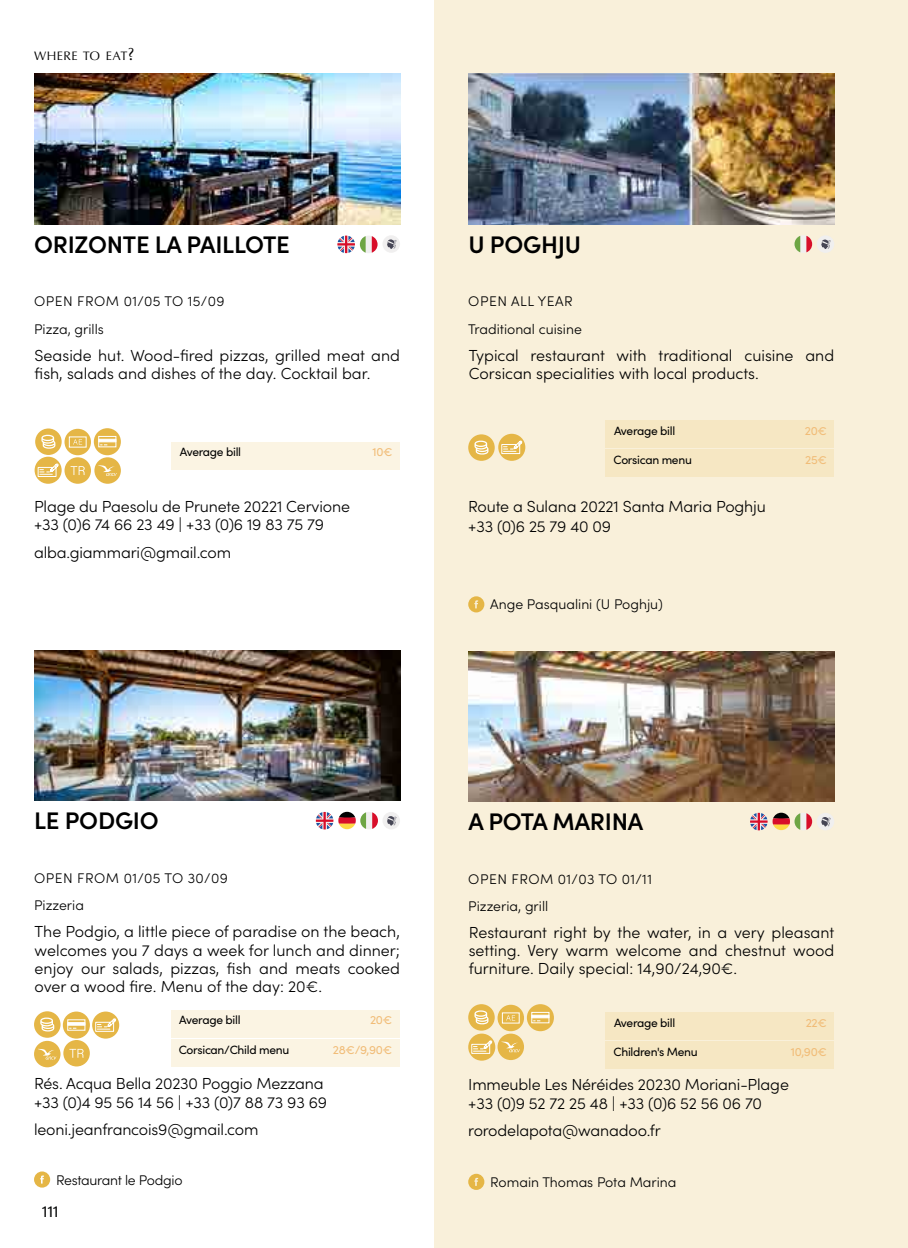
<style>
.page{position:relative;width:908px;height:1248px;background:#fff}
.page>*{position:absolute;margin:0;border:0;box-sizing:border-box;transform-origin:0 0}
.t1{font:600 24px "Sofia Pro";letter-spacing:-.01em;color:#000}
.t2{font:300 16px/18px "Sofia Pro";letter-spacing:-.01em;color:#000}
.t3{font:16px "Acumin Pro";color:#080909}
.t4{font:300 14px/27.2px "Sofia Pro";color:#000}
.t5{font:300 14px "Sofia Pro";letter-spacing:.035em;color:#000}
.t6{font:300 14px/27.2px "Sofia Pro";letter-spacing:.025em;color:#000}
.t7{font:300 14px "Sofia Pro";letter-spacing:-.02em;color:#000}
.t8{font:12.6px "Classico URW";letter-spacing:.035em;color:#000}
.t9{font:12px "Sofia Pro";letter-spacing:-.025em;color:#000}
.t10{font:12px "Sofia Pro";letter-spacing:-.025em;color:#f1bc77}
.t11{font:12px "Sofia Pro";letter-spacing:-.025em;color:#010202}
.s1{font-size:18px}
</style>
<div class="page">
<div style="left:434px;top:0;width:473px;height:1247px;background:#f9f0da"></div>
<svg style="left:360px;top:235px;width:17px;height:18px"></svg>
<svg style="left:371px;top:236px;width:6px;height:17px"></svg>
<div style="left:382px;top:235px;width:18px;height:18px;background:#f0efef;border-radius:50%"></div>
<svg style="left:387px;top:239px;width:9px;height:10px"></svg>
<svg style="left:337px;top:235px;width:28px;height:18px"></svg>
<img style="left:34px;top:74px;width:366px;height:150px">
<div style="left:171px;top:442px;width:229px;height:27px;background:#fbf4e3"></div>
<div style="left:64px;top:457px;width:27px;height:26px;background:#e5b646;border-radius:50%"></div>
<svg style="left:70px;top:466px;width:15px;height:9px"></svg>
<svg style="left:94px;top:428px;width:27px;height:27px"></svg>
<div style="left:98px;top:436px;width:18px;height:11px;border:1px solid #fff"></div>
<div style="left:98px;top:439px;width:18px;height:3px;background:#fff;border:1px solid #fff"></div>
<svg style="left:64px;top:429px;width:27px;height:26px"></svg>
<svg style="left:73px;top:439px;width:9px;height:5px"></svg>
<div style="left:35px;top:456px;width:27px;height:27px;background:#e5b646;border-radius:50%"></div>
<svg style="left:37px;top:463px;width:23px;height:14px"></svg>
<div style="left:94px;top:457px;width:27px;height:26px;background:#e5b646;border-radius:50%"></div>
<svg style="left:98px;top:465px;width:19px;height:11px"></svg>
<div style="left:35px;top:428px;width:27px;height:27px;background:#e5b646;border-radius:50%"></div>
<svg style="left:41px;top:434px;width:14px;height:14px"></svg>
<svg style="left:34px;top:1171px;width:16px;height:16px"></svg>
<img style="left:34px;top:650px;width:366px;height:150px">
<div style="left:170px;top:1010px;width:229px;height:27px;background:#fbf4e3"></div>
<div style="left:170px;top:1039px;width:229px;height:27px;background:#fbf4e3"></div>
<svg style="left:360px;top:811px;width:18px;height:18px"></svg>
<svg style="left:372px;top:812px;width:6px;height:16px"></svg>
<div style="left:382px;top:811px;width:18px;height:18px;background:#f0efef;border-radius:50%"></div>
<svg style="left:387px;top:816px;width:9px;height:10px"></svg>
<svg style="left:316px;top:811px;width:50px;height:18px"></svg>
<div style="left:63px;top:1039px;width:27px;height:27px;background:#e5b646;border-radius:50%"></div>
<svg style="left:69px;top:1048px;width:14px;height:9px"></svg>
<div style="left:34px;top:1040px;width:26px;height:27px;background:#e5b646;border-radius:50%"></div>
<svg style="left:38px;top:1048px;width:18px;height:11px"></svg>
<svg style="left:63px;top:1011px;width:27px;height:27px"></svg>
<div style="left:67px;top:1019px;width:18px;height:11px;border:1px solid #fff"></div>
<div style="left:67px;top:1022px;width:18px;height:3px;background:#fff;border:1px solid #fff"></div>
<div style="left:92px;top:1011px;width:27px;height:27px;background:#e5b646;border-radius:50%"></div>
<svg style="left:95px;top:1017px;width:22px;height:15px"></svg>
<div style="left:34px;top:1011px;width:26px;height:26px;background:#e5b646;border-radius:50%"></div>
<svg style="left:40px;top:1017px;width:14px;height:14px"></svg>
<svg style="left:468px;top:596px;width:16px;height:16px"></svg>
<svg style="left:468px;top:1173px;width:16px;height:16px"></svg>
<div style="left:605px;top:420px;width:228px;height:27px;background:#f6e7c3"></div>
<div style="left:605px;top:1012px;width:228px;height:27px;background:#f6e7c3"></div>
<div style="left:605px;top:450px;width:228px;height:27px;background:#f6e7c3"></div>
<div style="left:605px;top:1041px;width:228px;height:27px;background:#f6e7c3"></div>
<img style="left:468px;top:74px;width:365px;height:150px">
<img style="left:468px;top:651px;width:365px;height:150px">
<svg style="left:526px;top:1004px;width:27px;height:27px"></svg>
<div style="left:531px;top:1011px;width:18px;height:12px;border:1px solid #fff"></div>
<div style="left:531px;top:1014px;width:18px;height:3px;background:#fff;border:1px solid #fff"></div>
<svg style="left:497px;top:1004px;width:27px;height:27px"></svg>
<svg style="left:506px;top:1015px;width:9px;height:5px"></svg>
<div style="left:498px;top:434px;width:27px;height:27px;background:#e5b646;border-radius:50%"></div>
<div style="left:468px;top:1033px;width:27px;height:27px;background:#e5b646;border-radius:50%"></div>
<svg style="left:501px;top:440px;width:22px;height:14px"></svg>
<svg style="left:471px;top:1040px;width:22px;height:14px"></svg>
<svg style="left:794px;top:235px;width:17px;height:18px"></svg>
<svg style="left:806px;top:236px;width:5px;height:16px"></svg>
<svg style="left:794px;top:236px;width:5px;height:16px"></svg>
<svg style="left:794px;top:812px;width:17px;height:18px"></svg>
<svg style="left:806px;top:813px;width:5px;height:16px"></svg>
<div style="left:816px;top:235px;width:17px;height:18px;background:#f0efef;border-radius:50%"></div>
<svg style="left:821px;top:239px;width:9px;height:10px"></svg>
<div style="left:816px;top:812px;width:17px;height:18px;background:#f0efef;border-radius:50%"></div>
<svg style="left:821px;top:817px;width:9px;height:9px"></svg>
<svg style="left:750px;top:812px;width:49px;height:18px"></svg>
<div style="left:497px;top:1033px;width:27px;height:26px;background:#e5b646;border-radius:50%"></div>
<svg style="left:501px;top:1041px;width:18px;height:11px"></svg>
<div style="left:468px;top:434px;width:26px;height:27px;background:#e5b646;border-radius:50%"></div>
<div style="left:468px;top:1004px;width:26px;height:26px;background:#e5b646;border-radius:50%"></div>
<svg style="left:474px;top:440px;width:14px;height:14px"></svg>
<svg style="left:474px;top:1010px;width:14px;height:14px"></svg>
<p class="t8" style="left:34px;top:46px;width:102px">WHERE TO EAT<span class="s1">?</span></p>
<h1 class="t1" style="left:34px;top:226px;width:257px">ORIZONTE LA PAILLOTE</h1>
<p class="t4" style="left:34px;top:287px;width:192px">OPEN FROM 01/05 TO 15/09<br>Pizza, grills</p>
<p class="t2" style="left:35px;top:345px;width:367px">Seaside hut. Wood-fired pizzas, grilled meat and fish, salads and dishes of the day. Cocktail bar.</p>
<p class="t9" style="left:180px;top:443px;width:63px">Average bill</p>
<p class="t10" style="left:372px;top:443px;width:22px">10€</p>
<p class="t2" style="left:34px;top:497px;width:317px">Plage du Paesolu de Prunete 20221 Cervione +33 (0)6 74 66 23 49 | +33 (0)6 19 83 75 79</p>
<p class="t2" style="left:34px;top:543px;width:198px">alba.giammari@gmail.com</p>
<h1 class="t1" style="left:468px;top:226px;width:114px">U POGHJU</h1>
<p class="t5" style="left:468px;top:291px;width:106px">OPEN ALL YEAR</p>
<p class="t4" style="left:468px;top:314px;width:115px">Traditional cuisine</p>
<p class="t2" style="left:468px;top:345px;width:367px">Typical restaurant with traditional cuisine and<br>Corsican specialities with local products.</p>
<p class="t9" style="left:613px;top:422px;width:63px">Average bill</p>
<p class="t11" style="left:613px;top:451px;width:80px">Corsican menu</p>
<p class="t2" style="left:468px;top:496px;width:299px;line-height:19.2px">Route a Sulana 20221 Santa Maria Poghju +33 (0)6 25 79 40 09</p>
<p class="t4" style="left:490px;top:590px;width:174px">Ange Pasqualini (U Poghju)</p>
<p class="t10" style="left:804px;top:422px;width:24px">20€</p>
<p class="t10" style="left:804px;top:451px;width:23px">25€</p>
<h1 class="t1" style="left:34px;top:802px;width:126px">LE PODGIO</h1>
<h1 class="t1" style="left:468px;top:803px;width:176px">A POTA MARINA</h1>
<p class="t6" style="left:34px;top:863px;width:195px">OPEN FROM 01/05 TO 30/09<br>Pizzeria</p>
<p class="t2" style="left:35px;top:921px;width:367px;text-align:justify">The Podgio, a little piece of paradise on the beach, welcomes you 7 days a week for lunch and dinner; enjoy our salads, pizzas, fish and meats cooked over a wood fire. Menu of the day: 20€.</p>
<p class="t5" style="left:468px;top:868px;width:185px">OPEN FROM 01/03 TO 01/11</p>
<p class="t4" style="left:468px;top:891px;width:81px">Pizzeria, grill</p>
<p class="t2" style="left:468px;top:922px;width:367px;text-align:justify">Restaurant right by the water, in a very pleasant setting. Very warm welcome and chestnut wood furniture. Daily special: 14,90/24,90€.</p>
<p class="t9" style="left:179px;top:1011px;width:63px">Average bill</p>
<p class="t10" style="left:370px;top:1011px;width:24px">20€</p>
<p class="t9" style="left:179px;top:1040px;width:112px">Corsican/Child menu</p>
<p class="t10" style="left:333px;top:1040px;width:61px">28€/9,90€</p>
<p class="t9" style="left:613px;top:1013px;width:63px">Average bill</p>
<p class="t9" style="left:613px;top:1042px;width:86px">Children's Menu</p>
<p class="t10" style="left:805px;top:1013px;width:23px">22€</p>
<p class="t10" style="left:790px;top:1042px;width:37px">10,90€</p>
<p class="t2" style="left:34px;top:1072px;width:294px;line-height:19.2px">Rés. Acqua Bella 20230 Poggio Mezzana +33 (0)4 95 56 14 56 | +33 (0)7 88 73 93 69</p>
<p class="t2" style="left:468px;top:1073px;width:322px;line-height:19.2px">Immeuble Les Néréides 20230 Moriani-Plage +33 (0)9 52 72 25 48 | +33 (0)6 52 56 06 70</p>
<p class="t2" style="left:34px;top:1119px;width:226px">leoni.jeanfrancois9@gmail.com</p>
<p class="t2" style="left:468px;top:1120px;width:194px">rorodelapota@wanadoo.fr</p>
<p class="t7" style="left:56px;top:1169px;width:128px">Restaurant le Podgio</p>
<p class="t4" style="left:490px;top:1167px;width:188px">Romain Thomas Pota Marina</p>
<p class="t3" style="left:42px;top:1199px;width:18px">111</p>
</div>
